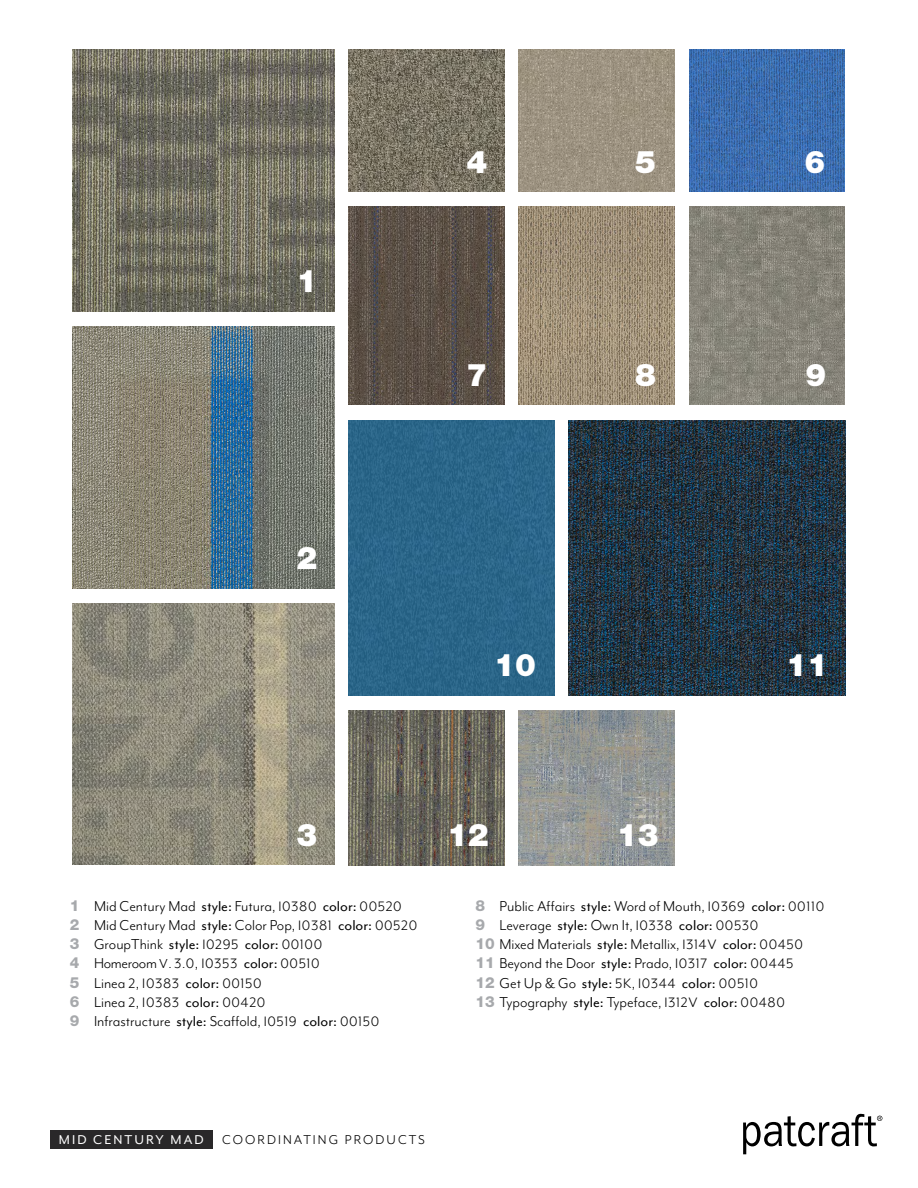
<style>
.page{position:relative;width:918px;height:1188px;background:#fff}
.page>*{position:absolute;margin:0;border:0;box-sizing:border-box;transform-origin:0 0}
.t1{font:900 31.2px "Helvetica Neue LT Std";color:#fff}
.t2{font:16.5px/19px "Mr Eaves Mod OT";color:#000}
.t3{font:15.75px/19px "Mr Eaves Mod OT";letter-spacing:.04em;color:#000}
.t4{font:14.7px "Mr Eaves Mod OT";letter-spacing:.14em;color:#000}
.t5{font:14.7px "Mr Eaves Mod OT";letter-spacing:.14em;color:#fff}
.s1{font-family:"Helvetica Neue LT Std";font-weight:800;font-size:15.3px;color:#a7a9ac}
.s2{font-style:inherit}
.s3{font-size:15.75px}
.s4{font-size:16.5px}
.s5{font-size:15px}
</style>
<div class="page">
<img style="left:349px;top:207px;width:156px;height:198px">
<svg style="left:743px;top:1114px;width:139px;height:40px"></svg>
<img style="left:73px;top:50px;width:262px;height:261px">
<img style="left:689px;top:50px;width:156px;height:142px">
<img style="left:519px;top:50px;width:155px;height:142px">
<img style="left:349px;top:50px;width:156px;height:142px">
<img style="left:519px;top:207px;width:155px;height:198px">
<img style="left:689px;top:207px;width:156px;height:198px">
<img style="left:73px;top:327px;width:262px;height:261px">
<img style="left:73px;top:603px;width:262px;height:261px">
<img style="left:569px;top:420px;width:276px;height:275px">
<img style="left:349px;top:420px;width:205px;height:275px">
<img style="left:349px;top:711px;width:156px;height:154px">
<img style="left:519px;top:711px;width:155px;height:154px">
<div style="left:50px;top:1130px;width:162px;height:18px;background:#292829"></div>
<h1 class="t1" style="left:296px;top:263px;width:22px">1</h1>
<h1 class="t1" style="left:466px;top:143px;width:22px">4</h1>
<h1 class="t1" style="left:635px;top:143px;width:22px">5</h1>
<h1 class="t1" style="left:805px;top:143px;width:22px">6</h1>
<h1 class="t1" style="left:466px;top:356px;width:22px">7</h1>
<h1 class="t1" style="left:635px;top:356px;width:22px">8</h1>
<h1 class="t1" style="left:806px;top:356px;width:22px">9</h1>
<h1 class="t1" style="left:296px;top:540px;width:22px">2</h1>
<h1 class="t1" style="left:494px;top:647px;width:43px">10</h1>
<h1 class="t1" style="left:786px;top:647px;width:43px">11</h1>
<h1 class="t1" style="left:296px;top:816px;width:22px">3</h1>
<p class="t2" style="left:70px;top:897px;width:349px"><span class="s1">1</span> Mid Century Mad <span class="s2">style:</span> Futura, <span class="s3">I0380</span> <span class="s2">color:</span> <span class="s3">00520<br></span><span class="s1">2</span> Mid Century Mad <span class="s2">style:</span> Color Pop, <span class="s3">I0381</span> <span class="s2">color:</span> <span class="s3">00520<br></span><span class="s1">3</span> GroupThink <span class="s2">style:</span> <span class="s3">I0295</span> <span class="s2">color:</span> <span class="s3">00100</span></p>
<p class="t3" style="left:70px;top:954px;width:251px"><span class="s1">4</span> <span class="s4">Homeroom</span> <span class="s5">V</span>. 3.0<span class="s4">,</span> I0353 <span class="s4">color:</span> 00510<br><span class="s1">5</span> <span class="s4">Linea</span> 2<span class="s4">,</span> I0383 <span class="s4">color:</span> 00150<br><span class="s1">6</span> <span class="s4">Linea</span> 2<span class="s4">,</span> I0383 <span class="s4">color:</span> 00420</p>
<p class="t2" style="left:70px;top:1012px;width:311px"><span class="s1">9</span> Infrastructure <span class="s2">style:</span> Scaffold, <span class="s3">I0519</span> <span class="s2">color:</span> <span class="s3">00150</span></p>
<h1 class="t1" style="left:447px;top:816px;width:43px">12</h1>
<h1 class="t1" style="left:617px;top:816px;width:43px">13</h1>
<p class="t2" style="left:475px;top:897px;width:350px"><span class="s1">8</span> Public Affairs <span class="s2">style:</span> Word of Mouth, <span class="s3">I0369</span> <span class="s2">color:</span> <span class="s3">00110<br></span><span class="s1">9</span> Leverage <span class="s2">style:</span> Own It, <span class="s3">I0338</span> <span class="s2">color:</span> <span class="s3">00530<br></span><span class="s1">10</span> Mixed Materials <span class="s2">style:</span> Metallix, <span class="s3">I314V</span> <span class="s2">color:</span> <span class="s3">00450<br></span><span class="s1">11</span> Beyond the Door <span class="s2">style:</span> Prado, <span class="s3">I0317</span> <span class="s2">color:</span> <span class="s3">00445<br></span><span class="s1">12</span> Get Up &amp; Go <span class="s2">style:</span> <span class="s3">5K</span>, <span class="s3">I0344</span> <span class="s2">color:</span> <span class="s3">00510<br></span><span class="s1">13</span> Typography <span class="s2">style:</span> Typeface, <span class="s3">I312V</span> <span class="s2">color:</span> <span class="s3">00480</span></p>
<p class="t5" style="left:59px;top:1132px;width:146px">MID CENTURY MAD</p>
<p class="t4" style="left:222px;top:1132px;width:204px">COORDINATING PRODUCTS</p>
</div>
